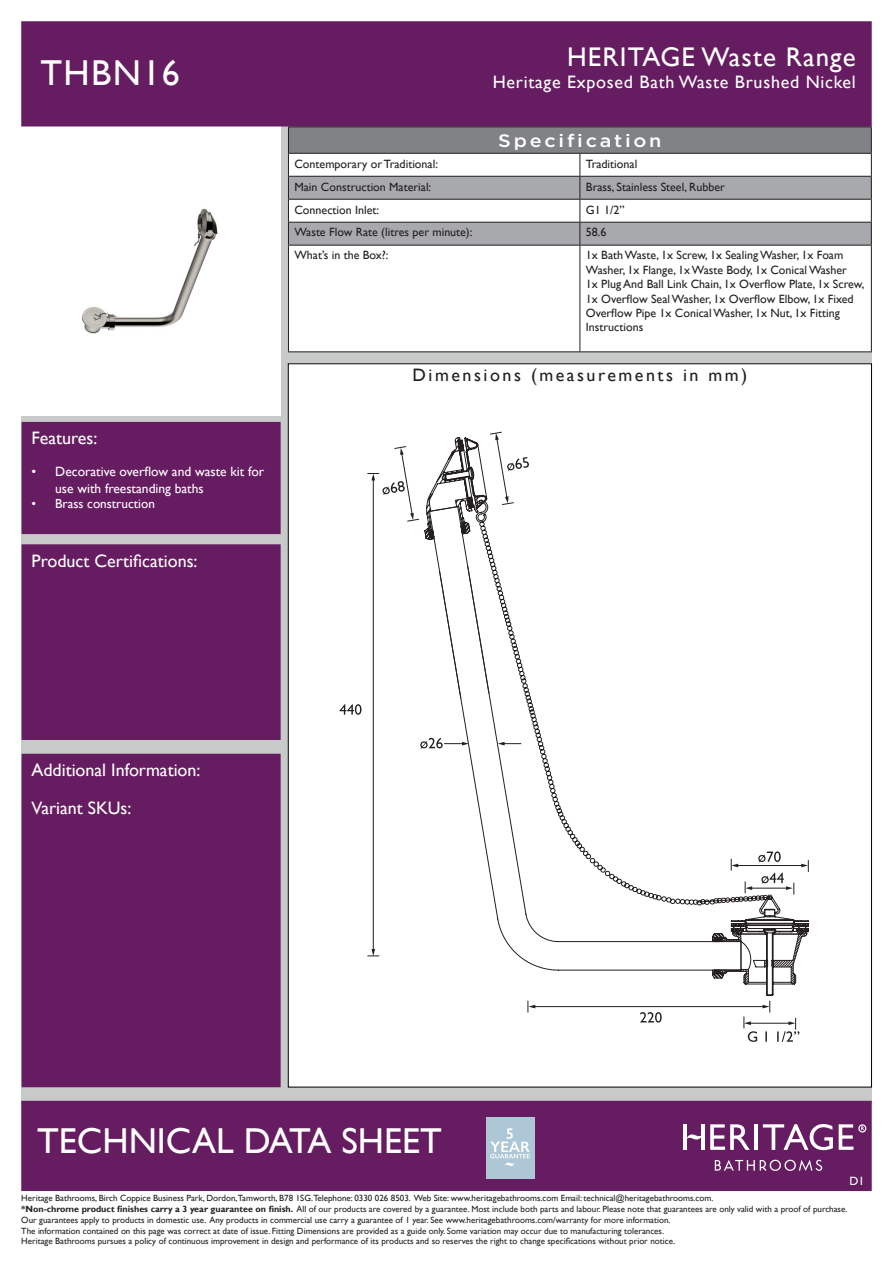
<style>
.page{position:relative;width:893px;height:1263px;background:#fff}
.page>*{position:absolute;margin:0;border:0;box-sizing:border-box;transform-origin:0 0}
.t1{font:36px "Gill Sans";color:#fff}
.t2{font:27px "Gill Sans";letter-spacing:.04em;color:#fff}
.t3{font:18px/37.3px "Gill Sans";color:#fff}
.t4{font:18px "Gill Sans";letter-spacing:.04em;color:#fff}
.t5{font:18px "Gill Sans";letter-spacing:.14em;color:#231f20}
.t6{font:500 18px "Gotham";letter-spacing:.14em;color:#fff;scale:1.1 1}
.t7{font:13.5px/16.2px "Gill Sans";color:#fff}
.t8{font:13.2px "Gill Sans";color:#fff}
.t9{font:12px/14.4px "Gill Sans";color:#231f20}
.t10{font:12px "Gill Sans";color:#fff}
.t11{font:9px/10.8px "Gill Sans";color:#231f20}
.s1{font-weight:700}
</style>
<div class="page">
<div style="left:21px;top:126px;width:851px;height:977px;background:#c8c9c9"></div>
<div style="left:288px;top:364px;width:583px;height:723px;background:#fff"></div>
<svg style="left:424px;top:522px;width:385px;height:474px"></svg>
<svg style="left:640px;top:1012px;width:22px;height:10px"></svg>
<hr style="left:534px;top:1006px;width:230px;height:1px;background:#231f20">
<svg style="left:528px;top:1001px;width:7px;height:11px"></svg>
<svg style="left:744px;top:1001px;width:55px;height:41px"></svg>
<svg style="left:758px;top:851px;width:23px;height:11px"></svg>
<hr style="left:737px;top:865px;width:65px;height:1px;background:#231f20">
<svg style="left:731px;top:859px;width:7px;height:11px"></svg>
<svg style="left:801px;top:860px;width:8px;height:12px"></svg>
<hr style="left:751px;top:888px;width:36px;height:1px;background:#231f20">
<svg style="left:745px;top:882px;width:7px;height:11px"></svg>
<svg style="left:761px;top:873px;width:33px;height:21px"></svg>
<svg style="left:498px;top:742px;width:23px;height:3px"></svg>
<svg style="left:420px;top:738px;width:49px;height:11px"></svg>
<hr style="left:373px;top:479px;width:1px;height:471px;background:#231f20">
<svg style="left:367px;top:432px;width:162px;height:90px"></svg>
<svg style="left:368px;top:949px;width:11px;height:7px"></svg>
<svg style="left:339px;top:704px;width:22px;height:11px"></svg>
<div style="left:21px;top:126px;width:260px;height:290px;background:#fff"></div>
<img style="left:82px;top:208px;width:136px;height:126px">
<div style="left:22px;top:423px;width:258px;height:110px;background:#661c60"></div>
<div style="left:22px;top:422px;width:259px;height:112px;border:2px solid #661c60"></div>
<div style="left:22px;top:545px;width:258px;height:194px;background:#661c60"></div>
<div style="left:22px;top:544px;width:259px;height:196px;border:2px solid #661c60"></div>
<div style="left:22px;top:754px;width:258px;height:332px;background:#661c60"></div>
<div style="left:22px;top:754px;width:259px;height:333px;border:2px solid #661c60"></div>
<div style="left:21px;top:21px;width:851px;height:105px;background:#661c60;border:2px solid #661c60"></div>
<div style="left:21px;top:1101px;width:851px;height:90px;background:#661c60"></div>
<svg style="left:715px;top:1160px;width:107px;height:11px"></svg>
<svg style="left:710px;top:1124px;width:40px;height:26px"></svg>
<hr style="left:754px;top:1124px;width:4px;height:26px;background:#fff">
<svg style="left:763px;top:1124px;width:70px;height:26px"></svg>
<svg style="left:687px;top:1134px;width:14px;height:5px"></svg>
<hr style="left:701px;top:1124px;width:4px;height:26px;background:#fff">
<hr style="left:683px;top:1124px;width:4px;height:26px;background:#fff">
<svg style="left:839px;top:1124px;width:27px;height:26px"></svg>
<div style="left:289px;top:246px;width:582px;height:105px;background:#fff"></div>
<hr style="left:288px;top:245px;width:292px;height:1px;background:#231f20">
<hr style="left:288px;top:245px;width:1px;height:106px;background:#231f20">
<hr style="left:580px;top:245px;width:292px;height:1px;background:#231f20">
<hr style="left:579px;top:245px;width:1px;height:106px;background:#231f20">
<hr style="left:871px;top:245px;width:1px;height:106px;background:#231f20">
<hr style="left:288px;top:351px;width:292px;height:1px;background:#231f20">
<hr style="left:580px;top:351px;width:292px;height:1px;background:#231f20">
<hr style="left:288px;top:126px;width:292px;height:1px;background:#231f20">
<hr style="left:580px;top:126px;width:292px;height:1px;background:#231f20">
<svg style="left:288px;top:127px;width:584px;height:118px;background:#babbbd"></svg>
<hr style="left:288px;top:153px;width:292px;height:1px;background:#231f20">
<hr style="left:580px;top:153px;width:292px;height:1px;background:#231f20">
<div style="left:486px;top:1117px;width:49px;height:61px;background:#adc7d6"></div>
<svg style="left:490px;top:1128px;width:40px;height:38px"></svg>
<p class="t1" style="left:40px;top:52px;width:141px">THBN16</p>
<p class="t3" style="left:32px;top:420px;width:67px">Features:</p>
<p class="t7" style="left:55px;top:464px;width:210px;text-indent:-24px">• Decorative overflow and waste kit for use with freestanding baths</p>
<p class="t8" style="left:32px;top:496px;width:125px">• Brass construction</p>
<p class="t3" style="left:32px;top:542px;width:167px">Product Certifications:</p>
<p class="t2" style="left:567px;top:41px;width:290px">HERITAGE Waste Range</p>
<p class="t4" style="left:493px;top:71px;width:365px">Heritage Exposed Bath Waste Brushed Nickel</p>
<p class="t6" style="left:498px;top:129px;width:150px">Specification</p>
<p class="t9" style="left:294px;top:157px;width:145px">Contemporary or Traditional:</p>
<p class="t9" style="left:586px;top:157px;width:53px">Traditional</p>
<p class="t9" style="left:294px;top:180px;width:138px">Main Construction Material:</p>
<p class="t9" style="left:586px;top:180px;width:140px">Brass, Stainless Steel, Rubber</p>
<p class="t9" style="left:294px;top:202px;width:86px">Connection Inlet:</p>
<p class="t9" style="left:586px;top:202px;width:40px">G1 1/2”</p>
<p class="t9" style="left:294px;top:225px;width:179px">Waste Flow Rate (litres per minute):</p>
<p class="t9" style="left:586px;top:225px;width:22px">58.6</p>
<p class="t9" style="left:294px;top:248px;width:96px">What’s in the Box?:</p>
<p class="t9" style="left:586px;top:248px;width:259px">1x Bath Waste, 1x Screw, 1x Sealing Washer, 1x Foam</p>
<p class="t9" style="left:586px;top:263px;width:263px">Washer, 1x Flange, 1x Waste Body, 1x Conical Washer</p>
<p class="t9" style="left:586px;top:277px;width:280px">1x Plug And Ball Link Chain, 1x Overflow Plate, 1x Screw, 1x Overflow Seal Washer, 1x Overflow Elbow, 1x Fixed Overflow Pipe 1x Conical Washer, 1x Nut, 1x Fitting Instructions</p>
<p class="t5" style="left:413px;top:364px;width:336px">Dimensions (measurements in mm)</p>
<p class="t3" style="left:32px;top:752px;width:170px">Additional Information:<br>Variant SKUs:</p>
<p class="t1" style="left:37px;top:1120px;width:406px">TECHNICAL DATA SHEET</p>
<p class="t10" style="left:849px;top:1173px;width:16px">D1</p>
<p class="t11" style="left:21px;top:1193px;width:828px">Heritage Bathrooms, Birch Coppice Business Park, Dordon,Tamworth, B78 1SG.Telephone: 0330 026 8503. Web Site: www.heritagebathrooms.com Email: technical@heritagebathrooms.com.<br><span class="s1">*Non-chrome product finishes carry a 3 year guarantee on finish.</span> All of our products are covered by a guarantee. Most include both parts and labour. Please note that guarantees are only valid with a proof of purchase.<br>Our guarantees apply to products in domestic use. Any products in commercial use carry a guarantee of 1 year. See www.heritagebathrooms.com/warranty for more information.<br>The information contained on this page was correct at date of issue. Fitting Dimensions are provided as a guide only. Some variation may occur due to manufacturing tolerances.<br>Heritage Bathrooms pursues a policy of continuous improvement in design and performance of its products and so reserves the right to change specifications without prior notice.</p>
</div>
